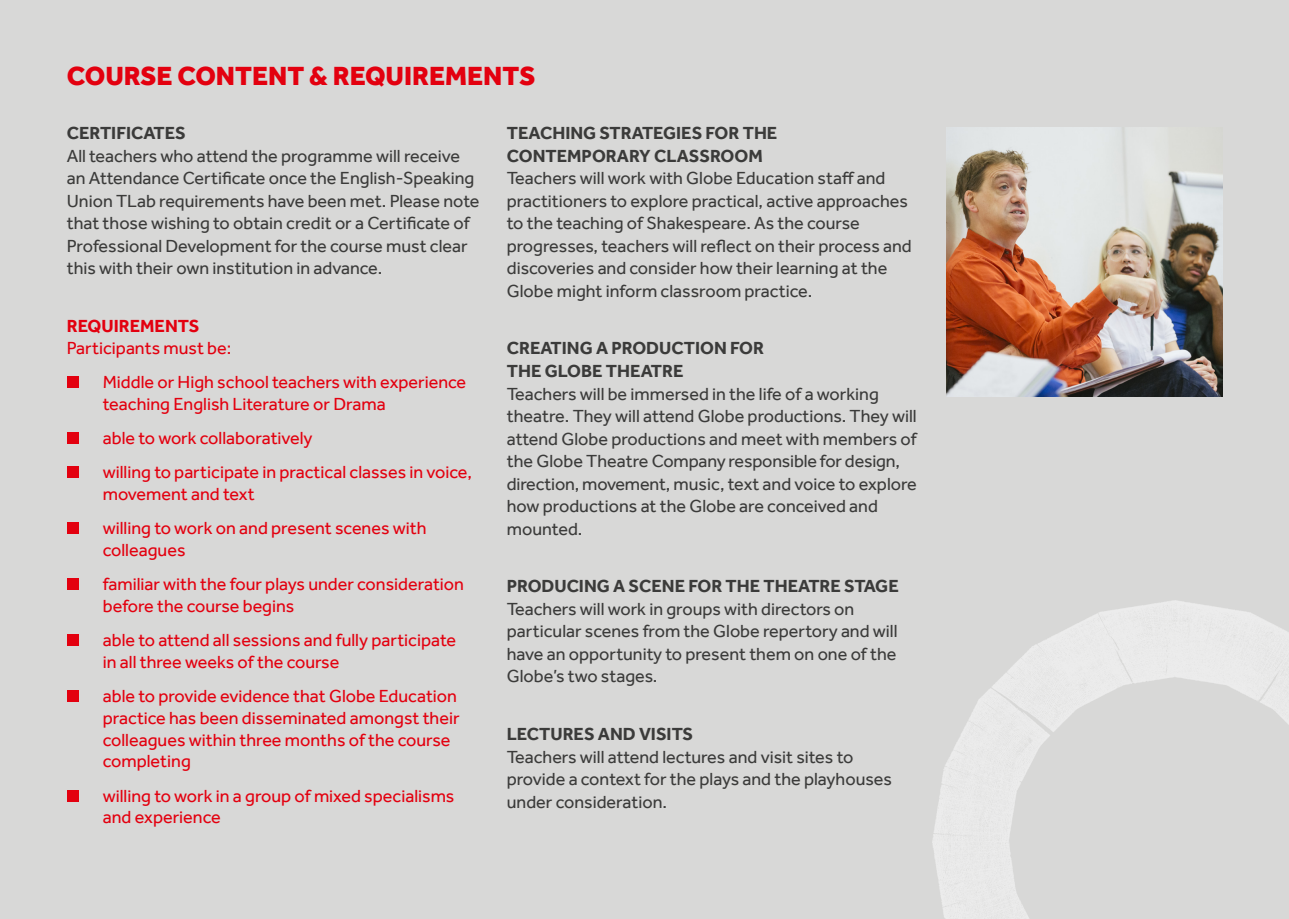
<style>
.page{position:relative;width:1289px;height:919px;background:#fff}
.page>*{position:absolute;margin:0;border:0;box-sizing:border-box;transform-origin:0 0}
.t1{font:800 27px "Effra";color:#e3000f}
.t2{font:18px/22.5px "Effra";color:#3b3b3a}
.t3{font:18px/34.3px "Effra";color:#e3000f}
.t4{font:700 18px/22.5px "Effra";color:#3b3b3a}
.t5{font:700 18px "Effra";color:#e3000f}
</style>
<div class="page">
<div style="left:0;top:0;width:1288px;height:918px;background:#d8d8d7"></div>
<div style="left:67px;top:376px;width:12px;height:12px;background:#e3000f"></div>
<div style="left:67px;top:432px;width:12px;height:12px;background:#e3000f"></div>
<div style="left:67px;top:466px;width:12px;height:12px;background:#e3000f"></div>
<div style="left:67px;top:522px;width:12px;height:12px;background:#e3000f"></div>
<div style="left:67px;top:578px;width:12px;height:12px;background:#e3000f"></div>
<div style="left:67px;top:634px;width:12px;height:12px;background:#e3000f"></div>
<div style="left:67px;top:690px;width:12px;height:12px;background:#e3000f"></div>
<div style="left:67px;top:789px;width:12px;height:12px;background:#e3000f"></div>
<img style="left:932px;top:600px;width:356px;height:318px">
<img style="left:946px;top:127px;width:276px;height:269px">
<h1 class="t1" style="left:67px;top:60px;width:470px">COURSE CONTENT &amp; REQUIREMENTS</h1>
<p class="t4" style="left:67px;top:122px;width:121px">CERTIFICATES</p>
<p class="t2" style="left:67px;top:144px;width:414px">All teachers who attend the programme will receive an Attendance Certificate once the English-Speaking Union TLab requirements have been met. Please note that those wishing to obtain credit or a Certificate of Professional Development for the course must clear this with their own institution in advance.</p>
<p class="t5" style="left:67px;top:315px;width:134px">REQUIREMENTS</p>
<p class="t3" style="left:103px;top:330px;width:365px;text-indent:-36px">Participants must be:<br>Middle or High school teachers with experience</p>
<p class="t3" style="left:103px;top:386px;width:371px">teaching English Literature or Drama<br>able to work collaboratively<br>willing to participate in practical classes in voice,</p>
<p class="t3" style="left:103px;top:476px;width:325px">movement and text<br>willing to work on and present scenes with</p>
<p class="t3" style="left:103px;top:532px;width:363px">colleagues<br>familiar with the four plays under consideration</p>
<p class="t3" style="left:103px;top:588px;width:355px">before the course begins<br>able to attend all sessions and fully participate</p>
<p class="t3" style="left:103px;top:644px;width:356px">in all three weeks of the course<br>able to provide evidence that Globe Education</p>
<p class="t3" style="left:103px;top:706px;width:358px;line-height:21.6px">practice has been disseminated amongst their colleagues within three months of the course completing</p>
<p class="t3" style="left:103px;top:784px;width:353px;line-height:21.6px">willing to work in a group of mixed specialisms and experience</p>
<p class="t4" style="left:507px;top:122px;width:272px">TEACHING STRATEGIES FOR THE<br>CONTEMPORARY CLASSROOM</p>
<p class="t2" style="left:507px;top:167px;width:406px">Teachers will work with Globe Education staff and practitioners to explore practical, active approaches to the teaching of Shakespeare. As the course progresses, teachers will reflect on their process and discoveries and consider how their learning at the Globe might inform classroom practice.</p>
<p class="t4" style="left:507px;top:337px;width:259px">CREATING A PRODUCTION FOR<br>THE GLOBE THEATRE</p>
<p class="t2" style="left:507px;top:382px;width:411px">Teachers will be immersed in the life of a working theatre. They will attend Globe productions. They will attend Globe productions and meet with members of the Globe Theatre Company responsible for design, direction, movement, music, text and voice to explore how productions at the Globe are conceived and mounted.</p>
<p class="t4" style="left:507px;top:575px;width:393px">PRODUCING A SCENE FOR THE THEATRE STAGE</p>
<p class="t2" style="left:507px;top:597px;width:392px">Teachers will work in groups with directors on particular scenes from the Globe repertory and will have an opportunity to present them on one of the Globe’s two stages.</p>
<p class="t4" style="left:507px;top:722px;width:188px">LECTURES AND VISITS</p>
<p class="t2" style="left:507px;top:745px;width:387px">Teachers will attend lectures and visit sites to provide a context for the plays and the playhouses under consideration.</p>
</div>
